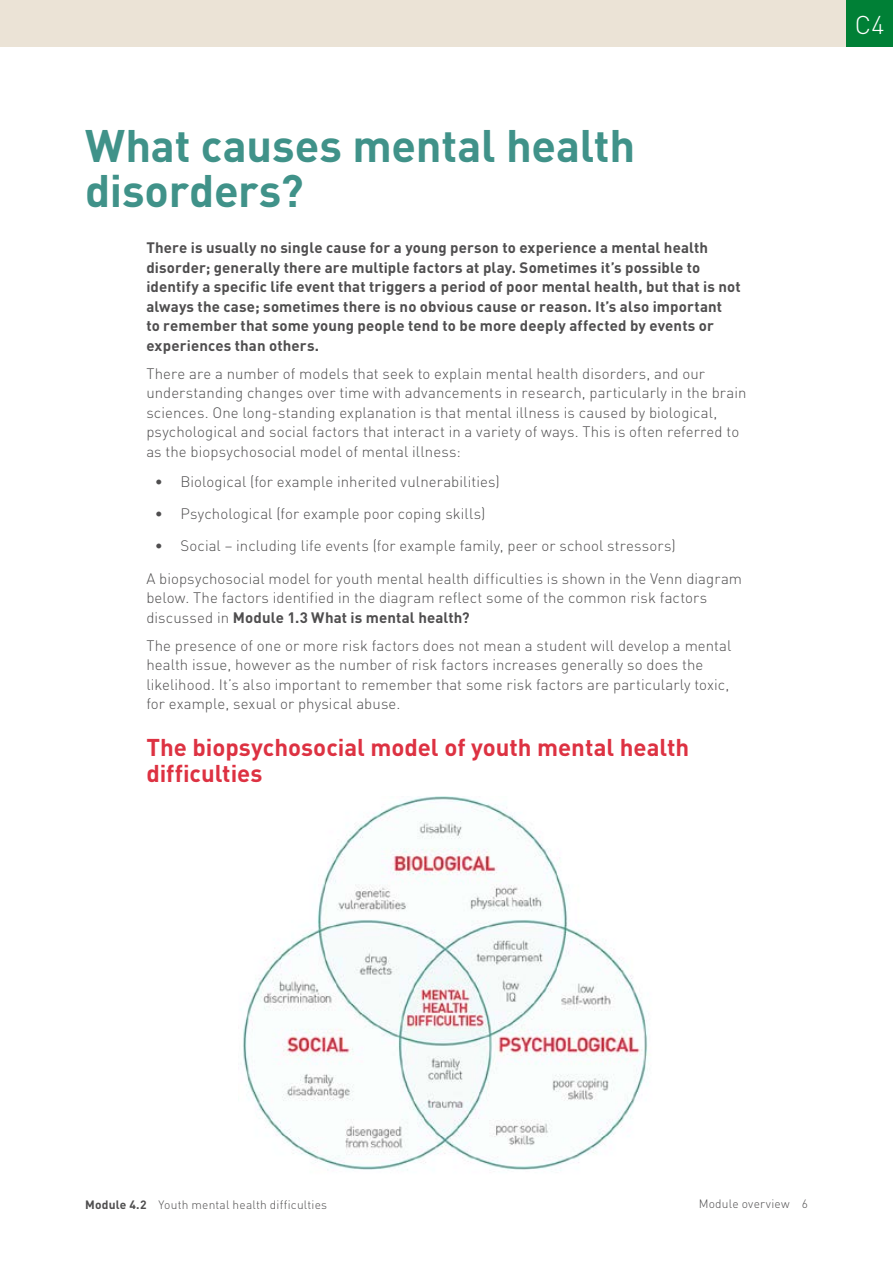
<style>
.page{position:relative;width:893px;height:1263px;background:#fff}
.page>*{position:absolute;margin:0;border:0;box-sizing:border-box;transform-origin:0 0}
.t1{font:700 45px/45px "DIN Pro";letter-spacing:-.005em;color:#409289}
.t2{font:300 25.5px "DIN Pro";color:#fff}
.Subhead_1{font:700 24px/25.5px "DIN Pro";color:#dd3242}
.body_1{font:300 15px/19.5px "DIN Pro";letter-spacing:.005em;color:#4f4e4f}
.body_bold{font:700 15px/19.5px "DIN Pro";letter-spacing:.01em;color:#4f4e4f}
.t3{font:300 12px "DIN Pro";letter-spacing:.015em;color:#4f4e4f}
.s1{font-weight:700}
</style>
<div class="page">
<div style="left:0;top:0;width:893px;height:47px;background:#ebe3d6"></div>
<div style="left:846px;top:0;width:47px;height:47px;background:#008036"></div>
<img style="left:243px;top:797px;width:405px;height:374px">
<h1 class="t1" style="left:85px;top:118px;width:552px">What causes mental health disorders?</h1>
<p class="body_bold" style="left:146px;top:236px;width:596px">There is usually no single cause for a young person to experience a mental health disorder; generally there are multiple factors at play. Sometimes it’s possible to identify a specific life event that triggers a period of poor mental health, but that is not always the case; sometimes there is no obvious cause or reason. It’s also important<br>to remember that some young people tend to be more deeply affected by events or experiences than others.</p>
<p class="body_1" style="left:146px;top:362px;width:602px">There are a number of models that seek to explain mental health disorders, and our understanding changes over time with advancements in research, particularly in the brain sciences. One long-standing explanation is that mental illness is caused by biological, psychological and social factors that interact in a variety of ways. This is often referred to as the biopsychosocial model of mental illness:</p>
<p class="body_1" style="left:155px;top:470px;width:346px">• Biological (for example inherited vulnerabilities)</p>
<p class="body_1" style="left:155px;top:502px;width:332px">• Psychological (for example poor coping skills)</p>
<p class="body_1" style="left:155px;top:535px;width:522px">• Social – including life events (for example family, peer or school stressors)</p>
<p class="body_1" style="left:146px;top:567px;width:597px">A biopsychosocial model for youth mental health difficulties is shown in the Venn diagram below. The factors identified in the diagram reflect some of the common risk factors discussed in <span class="s1">Module 1.3 What is mental health?</span></p>
<p class="body_1" style="left:146px;top:634px;width:586px">The presence of one or more risk factors does not mean a student will develop a mental health issue, however as the number of risk factors increases generally so does the likelihood. It’s also important to remember that some risk factors are particularly toxic, for example, sexual or physical abuse.</p>
<h2 class="Subhead_1" style="left:146px;top:732px;width:544px">The biopsychosocial model of youth mental health difficulties</h2>
<h2 class="t2" style="left:855px;top:5px;width:31px">C4</h2>
<p class="t3" style="left:85px;top:1195px;width:244px"><span class="s1">Module 4.2</span> Youth mental health difficulties</p>
<p class="t3" style="left:699px;top:1194px;width:111px">Module overview 6</p>
</div>
